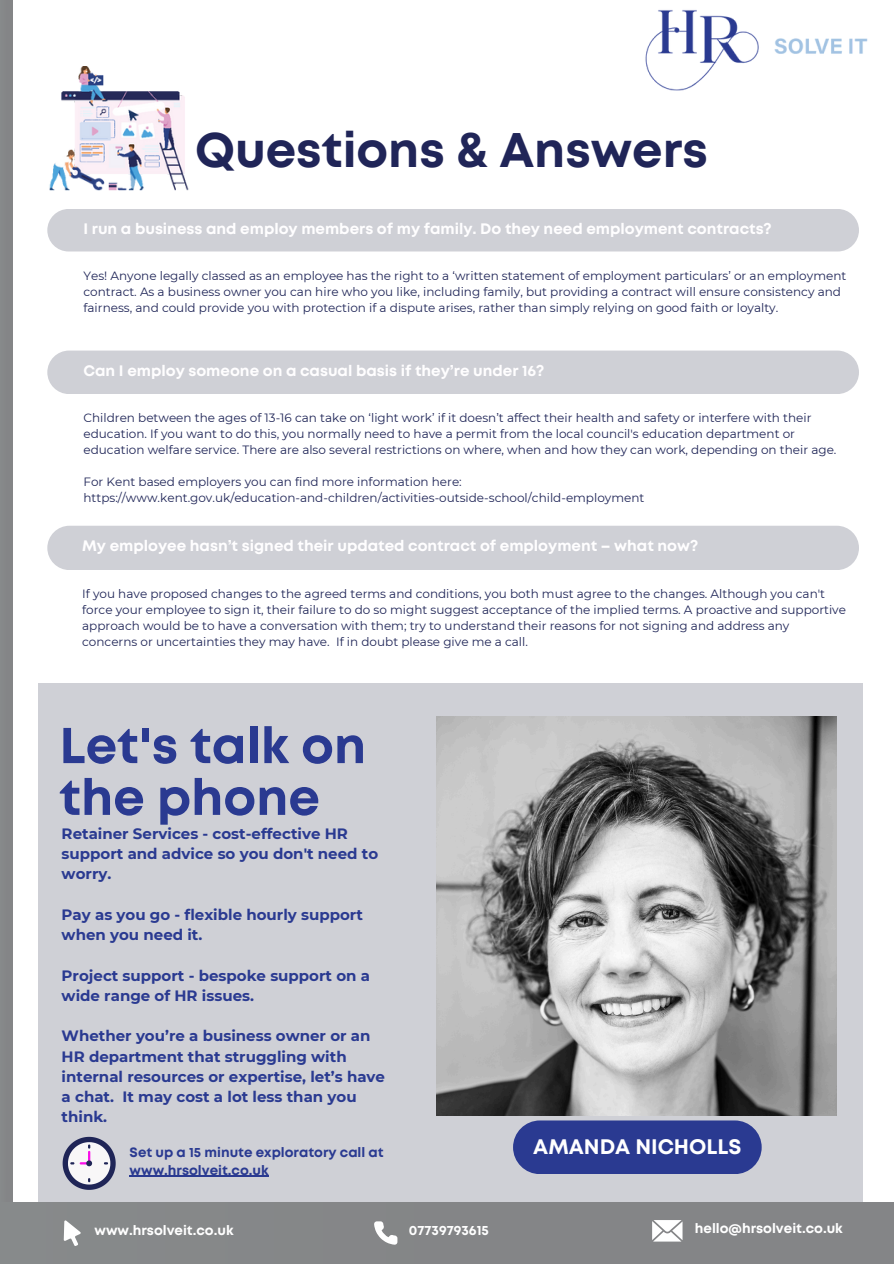
<style>
.page{position:relative;width:894px;height:1264px;background:#fff}
.page>*{position:absolute;margin:0;border:0;box-sizing:border-box;transform-origin:0 0}
.t1{font:700 50.25px/51.8px "Mont";color:#2a3a91}
.t2{font:700 48.45px "Mont";color:#202558}
.t3{font:700 21px "Mont";color:#fff}
.t4{font:700 15.15px "Mont";color:#fffeff}
.t5{font:700 15px/20.2px "Montserrat";color:#2a3a91}
.t6{font:700 13.5px "Mont";color:#fff}
.t7{font:700 13.5px/18px "Mont";color:#2a3a91}
.t8{font:12px/16px "Montserrat";color:#1f2557}
</style>
<div class="page">
<div style="left:0;top:0;width:12px;height:1263px;background:#848587"></div>
<div style="left:0;top:1202px;width:893px;height:61px;background:#848587"></div>
<svg style="left:374px;top:1221px;width:23px;height:23px"></svg>
<svg style="left:64px;top:1220px;width:17px;height:25px"></svg>
<svg style="left:652px;top:1220px;width:30px;height:21px"></svg>
<div style="left:47px;top:209px;width:811px;height:42px;background:#cfd0d6;border-radius:21px"></div>
<div style="left:47px;top:350px;width:811px;height:44px;background:#cfd0d6;border-radius:22px"></div>
<div style="left:47px;top:525px;width:811px;height:45px;background:#cfd0d6;border-radius:22px"></div>
<img style="left:49px;top:67px;width:140px;height:123px">
<div style="left:38px;top:683px;width:823px;height:518px;background:#cfd0d6"></div>
<svg style="left:63px;top:1136px;width:53px;height:53px"></svg>
<img style="left:436px;top:716px;width:399px;height:399px">
<img style="left:645px;top:10px;width:223px;height:81px">
<hr style="left:130px;top:1175px;width:138px;height:1px;background:#2a3a91">
<div style="left:513px;top:1120px;width:248px;height:54px;background:#2a3a91;border-radius:27px"></div>
<h3 class="t2" style="left:195px;top:132px;width:514px">Questions &amp; Answers</h3>
<p class="t4" style="left:83px;top:223px;width:689px">I run a business and employ members of my family. Do they need employment contracts?</p>
<p class="t8" style="left:83px;top:267px;width:764px">Yes! Anyone legally classed as an employee has the right to a ‘written statement of employment particulars’ or an employment contract. As a business owner you can hire who you like, including family, but providing a contract will ensure consistency and fairness, and could provide you with protection if a dispute arises, rather than simply relying on good faith or loyalty.</p>
<h3 class="t4" style="left:83px;top:365px;width:462px">Can I employ someone on a casual basis if they’re under 16?</h3>
<p class="t8" style="left:83px;top:409px;width:754px">Children between the ages of 13-16 can take on ‘light work’ if it doesn’t affect their health and safety or interfere with their education. If you want to do this, you normally need to have a permit from the local council's education department or education welfare service. There are also several restrictions on where, when and how they can work, depending on their age.</p>
<h1 class="t8" style="left:83px;top:473px;width:380px">For Kent based employers you can find more information here:</h1>
<h3 class="t8" style="left:83px;top:489px;width:562px">https://www.kent.gov.uk/education-and-children/activities-outside-school/child-employment</h3>
<h3 class="t4" style="left:82px;top:540px;width:617px">My employee hasn’t signed their updated contract of employment – what now?</h3>
<h3 class="t8" style="left:82px;top:585px;width:765px">If you have proposed changes to the agreed terms and conditions, you both must agree to the changes. Although you can't force your employee to sign it, their failure to do so might suggest acceptance of the implied terms. A proactive and supportive approach would be to have a conversation with them; try to understand their reasons for not signing and address any concerns or uncertainties they may have. If in doubt please give me a call.</h3>
<h2 class="t1" style="left:59px;top:723px;width:308px">Let's talk on the phone</h2>
<p class="t5" style="left:62px;top:823px;width:318px">Retainer Services - cost-effective HR support and advice so you don't need to worry.</p>
<p class="t5" style="left:62px;top:904px;width:303px">Pay as you go - flexible hourly support when you need it.</p>
<p class="t5" style="left:62px;top:965px;width:310px">Project support - bespoke support on a wide range of HR issues.</p>
<p class="t5" style="left:62px;top:1025px;width:325px">Whether you’re a business owner or an<br>HR department that struggling with internal resources or expertise, let’s have a chat. It may cost a lot less than you think.</p>
<h3 class="t7" style="left:130px;top:1143px;width:255px">Set up a 15 minute exploratory call at www.hrsolveit.co.uk</h3>
<h4 class="t3" style="left:533px;top:1138px;width:209px">AMANDA NICHOLLS</h4>
<p class="t6" style="left:94px;top:1225px;width:140px">www.hrsolveit.co.uk</p>
<h3 class="t6" style="left:409px;top:1225px;width:82px">07739793615</h3>
<p class="t6" style="left:694px;top:1223px;width:149px">hello@hrsolveit.co.uk</p>
</div>
